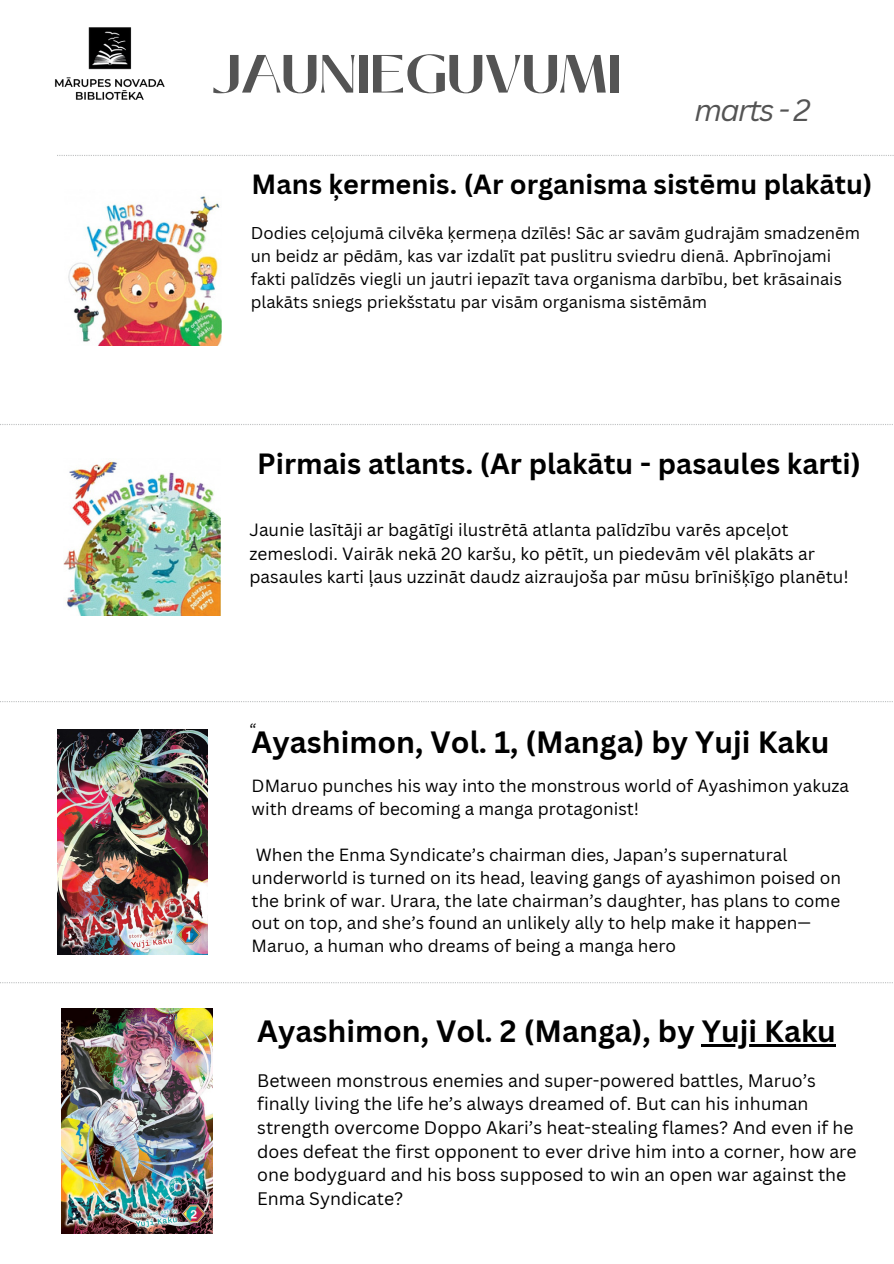
<style>
.page{position:relative;width:894px;height:1264px;background:#fff}
.page>*{position:absolute;margin:0;border:0;box-sizing:border-box;transform-origin:0 0}
.t1{font:700 53.55px "Black Mango";color:#545454}
.t2{font:700 30px "Canva Sans";color:#000}
.t3{font:italic 30px "Canva Sans";letter-spacing:-.055em;color:#545454}
.t4{font:700 28.5px "Canva Sans";color:#000}
.t5{font:700 27px "Canva Sans";color:#000}
.t6{font:17.7px/23.7px "Canva Sans";color:#000}
.t7{font:17.25px/23.7px "Canva Sans";color:#000}
.t8{font:17.1px/23px "Canva Sans";color:#000}
.t9{font:16.65px/23.1px "Canva Sans";color:#000}
.t10{font:15.75px "Canva Sans";color:#000}
</style>
<div class="page">
<svg style="left:57px;top:155px;width:836px;height:1px"></svg>
<svg style="left:0;top:701px;width:892px;height:1px"></svg>
<svg style="left:0;top:982px;width:892px;height:1px"></svg>
<svg style="left:0;top:424px;width:892px;height:1px"></svg>
<img style="left:54px;top:27px;width:111px;height:73px">
<img style="left:68px;top:196px;width:153px;height:149px">
<img style="left:64px;top:460px;width:156px;height:155px">
<img style="left:57px;top:729px;width:151px;height:225px">
<img style="left:61px;top:1008px;width:151px;height:225px">
<hr style="left:701px;top:1044px;width:134px;height:2px;background:#000">
<h1 class="t1" style="left:212px;top:34px;width:411px">JAUNIEGUVUMI</h1>
<h2 class="t3" style="left:694px;top:89px;width:117px">marts - 2</h2>
<h3 class="t5" style="left:251px;top:165px;width:622px">Mans ķermenis. (Ar organisma sistēmu plakātu)</h3>
<p class="t9" style="left:251px;top:221px;width:610px">Dodies ceļojumā cilvēka ķermeņa dzīlēs! Sāc ar savām gudrajām smadzenēm un beidz ar pēdām, kas var izdalīt pat puslitru sviedru dienā. Apbrīnojami fakti palīdzēs viegli un jautri iepazīt tava organisma darbību, bet krāsainais plakāts sniegs priekšstatu par visām organisma sistēmām</p>
<h3 class="t4" style="left:257px;top:443px;width:605px">Pirmais atlants. (Ar plakātu - pasaules karti)</h3>
<p class="t7" style="left:249px;top:517px;width:600px">Jaunie lasītāji ar bagātīgi ilustrētā atlanta palīdzību varēs apceļot zemeslodi. Vairāk nekā 20 karšu, ko pētīt, un piedevām vēl plakāts ar pasaules karti ļaus uzzināt daudz aizraujoša par mūsu brīnišķīgo planētu!</p>
<p class="t10" style="left:249px;top:718px;width:9px">“</p>
<h2 class="t2" style="left:251px;top:721px;width:579px">Ayashimon, Vol. 1, (Manga) by Yuji Kaku</h2>
<p class="t8" style="left:251px;top:773px;width:599px">DMaruo punches his way into the monstrous world of Ayashimon yakuza with dreams of becoming a manga protagonist!</p>
<p class="t8" style="left:251px;top:842px;width:590px">When the Enma Syndicate’s chairman dies, Japan’s supernatural underworld is turned on its head, leaving gangs of ayashimon poised on the brink of war. Urara, the late chairman’s daughter, has plans to come out on top, and she’s found an unlikely ally to help make it happen— Maruo, a human who dreams of being a manga hero</p>
<h2 class="t2" style="left:257px;top:1010px;width:580px">Ayashimon, Vol. 2 (Manga), by Yuji Kaku</h2>
<p class="t6" style="left:257px;top:1068px;width:600px">Between monstrous enemies and super-powered battles, Maruo’s finally living the life he’s always dreamed of. But can his inhuman strength overcome Doppo Akari’s heat-stealing flames? And even if he does defeat the first opponent to ever drive him into a corner, how are one bodyguard and his boss supposed to win an open war against the Enma Syndicate?</p>
</div>
